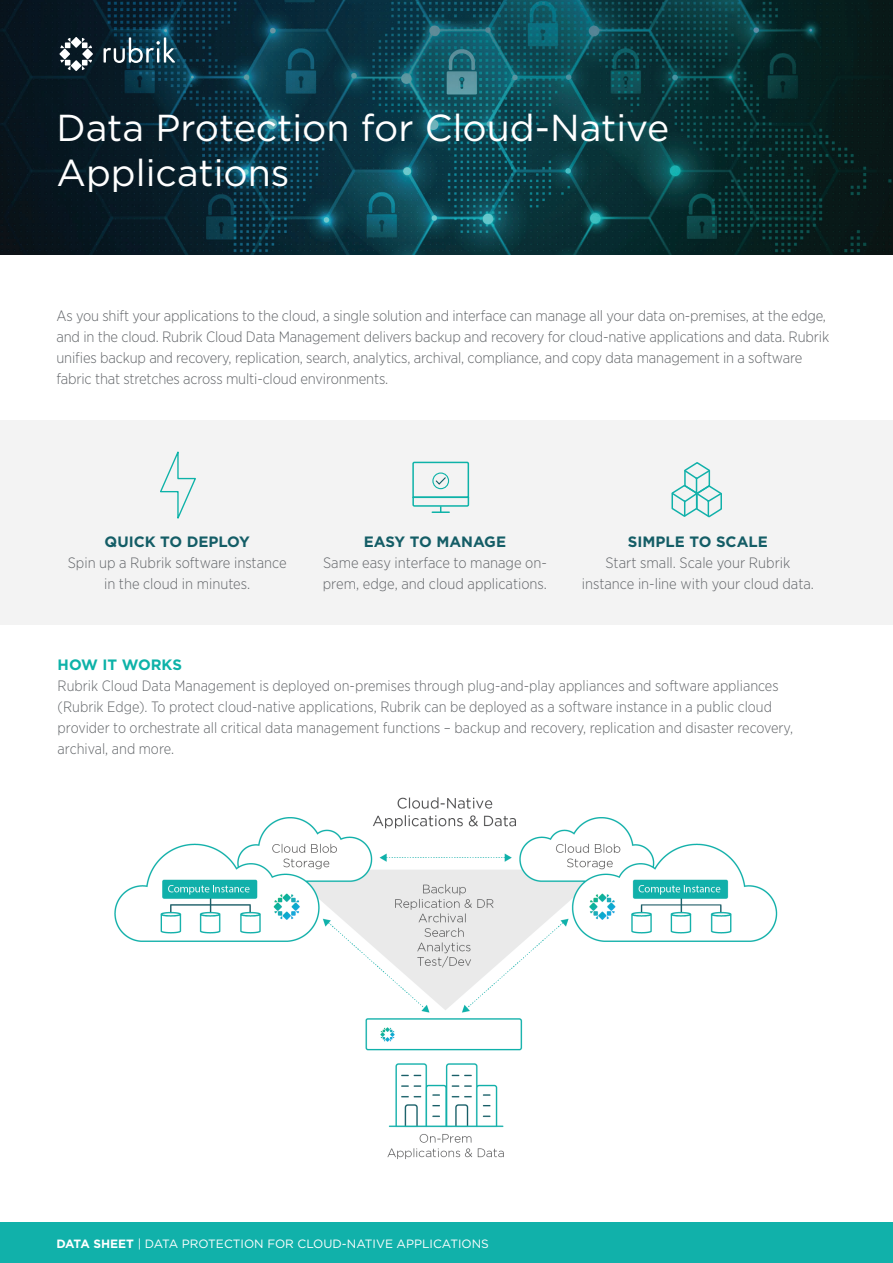
<style>
.page{position:relative;width:893px;height:1263px;background:#fff}
.page>*{position:absolute;margin:0;border:0;box-sizing:border-box;transform-origin:0 0}
.t1{font:37.5px/45px "Gotham";color:#fff}
.t2{font:300 15px/21px "Gotham Narrow";letter-spacing:-.01em;color:#63666a}
.t3{font:700 15px "Gotham";color:#145d66}
.t4{font:700 15px "Gotham";color:#0db2a8}
.t5{font:12px "Gotham";color:#fff}
.s1{font-weight:700}
</style>
<div class="page">
<div style="left:0;top:1222px;width:893px;height:41px;background:#11b1aa"></div>
<img style="left:0;top:0;width:893px;height:254px">
<svg style="left:71px;top:37px;width:11px;height:11px"></svg>
<svg style="left:71px;top:60px;width:11px;height:11px"></svg>
<svg style="left:82px;top:49px;width:11px;height:10px"></svg>
<svg style="left:60px;top:38px;width:10px;height:10px"></svg>
<svg style="left:82px;top:60px;width:10px;height:10px"></svg>
<svg style="left:60px;top:60px;width:10px;height:10px"></svg>
<svg style="left:82px;top:38px;width:10px;height:10px"></svg>
<svg style="left:59px;top:49px;width:11px;height:10px"></svg>
<svg style="left:104px;top:37px;width:72px;height:26px"></svg>
<div style="left:0;top:420px;width:893px;height:204px;background:#f3f3f3"></div>
<svg style="left:671px;top:462px;width:51px;height:56px"></svg>
<svg style="left:160px;top:451px;width:36px;height:68px"></svg>
<svg style="left:412px;top:461px;width:58px;height:52px"></svg>
<img style="left:114px;top:797px;width:664px;height:362px">
<h1 class="t1" style="left:56px;top:104px;width:614px">Data Protection for Cloud-Native<br>Applications</h1>
<p class="t2" style="left:56px;top:305px;width:774px">As you shift your applications to the cloud, a single solution and interface can manage all your data on-premises, at the edge, and in the cloud. Rubrik Cloud Data Management delivers backup and recovery for cloud-native applications and data. Rubrik unifies backup and recovery, replication, search, analytics, archival, compliance, and copy data management in a software fabric that stretches across multi-cloud environments.</p>
<p class="t3" style="left:105px;top:532px;width:147px">QUICK TO DEPLOY</p>
<p class="t2" style="left:68px;top:552px;width:220px;text-align:center">Spin up a Rubrik software instance in the cloud in minutes.</p>
<p class="t3" style="left:364px;top:532px;width:144px">EASY TO MANAGE</p>
<p class="t2" style="left:323px;top:552px;width:226px">Same easy interface to manage on&shy;prem, edge, and cloud applications.</p>
<p class="t3" style="left:628px;top:532px;width:141px">SIMPLE TO SCALE</p>
<p class="t2" style="left:582px;top:552px;width:234px;text-align:center">Start small. Scale your Rubrik instance in-line with your cloud data.</p>
<p class="t4" style="left:58px;top:655px;width:126px">HOW IT WORKS</p>
<p class="t2" style="left:58px;top:675px;width:737px">Rubrik Cloud Data Management is deployed on-premises through plug-and-play appliances and software appliances (Rubrik Edge). To protect cloud-native applications, Rubrik can be deployed as a software instance in a public cloud provider to orchestrate all critical data management functions – backup and recovery, replication and disaster recovery, archival, and more.</p>
<p class="t5" style="left:56px;top:1235px;width:434px"><span class="s1">DATA SHEET</span> | DATA PROTECTION FOR CLOUD-NATIVE APPLICATIONS</p>
</div>
